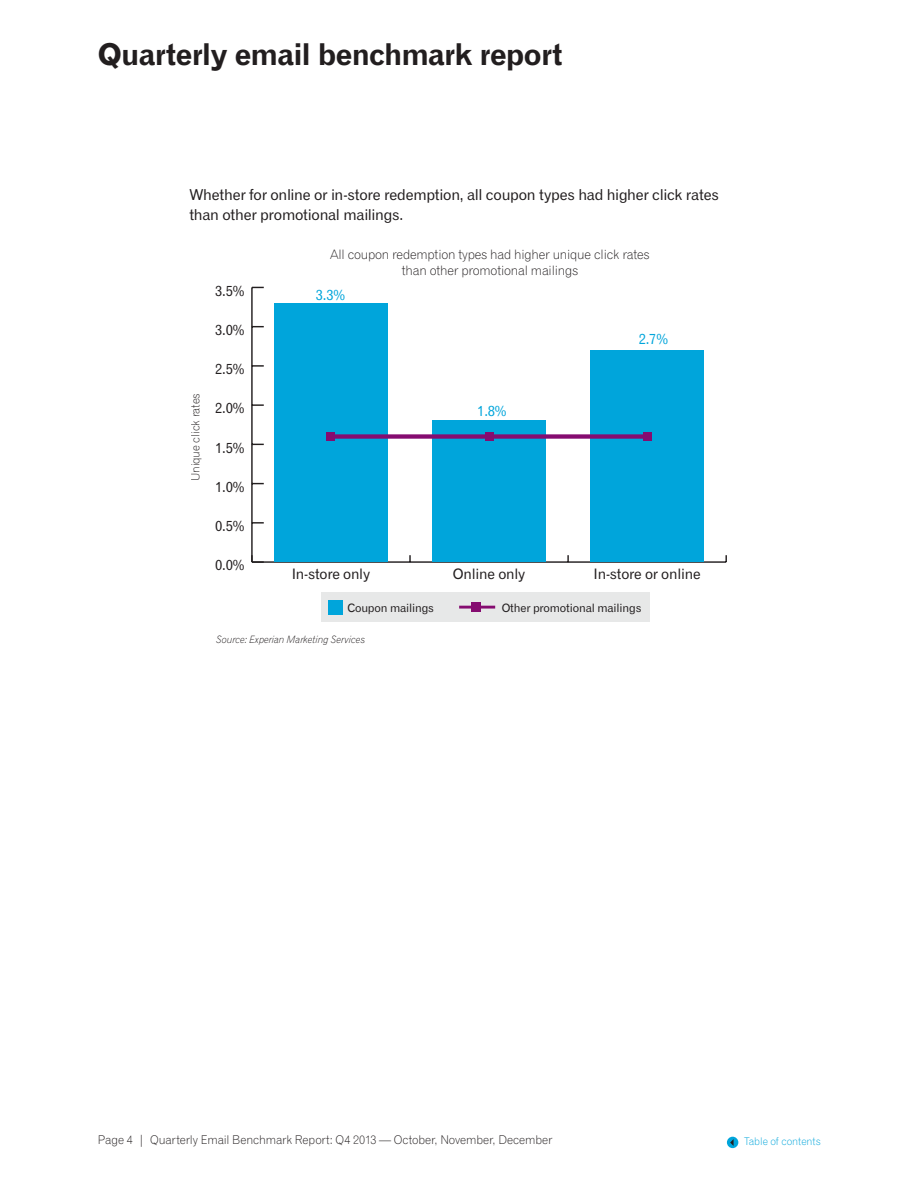
<style>
.page{position:relative;width:918px;height:1188px;background:#fff}
.page>*{position:absolute;margin:0;border:0;box-sizing:border-box;transform-origin:0 0}
.t1{font:30px "Gothic 720 BT Bold B";letter-spacing:-.025em;color:#221e1f}
.Body_Copy{font:15px/19.5px "Gothic 720 BT Roman B";letter-spacing:-.02em;color:#221e1f}
.t2{font:14.4px "Gothic 720 BT Roman B";letter-spacing:-.015em;color:#231f20}
.t3{font:14.4px "Gothic 720 BT Roman B";color:#00a5db}
.t4{font:12.9px/15.6px "Gothic 720 BT Light B";letter-spacing:-.015em;color:#231f20;text-align:center}
.t5{font:12px "Gothic 720 BT Light B";letter-spacing:-.01em;color:#221e1f}
.t6{font:11.55px "Gothic 720 BT Roman B";letter-spacing:-.015em;color:#231f20}
.t7{font:11.55px "Gothic 720 BT Light B";letter-spacing:-.015em;color:#231f20}
.t8{font:10.5px "Gothic 720 BT Light B";letter-spacing:-.005em;color:#00a5db}
.t9{font:10.05px "Gothic 720 BT Light Italic B";letter-spacing:-.015em;color:#231f20}
</style>
<div class="page">
<div style="left:727px;top:1137px;width:11px;height:11px;background:#00a5db;border-radius:50%"></div>
<svg style="left:730px;top:1139px;width:4px;height:7px"></svg>
<hr style="left:252px;top:561px;width:474px;height:2px;background:#231f20">
<svg style="left:409px;top:555px;width:2px;height:6px"></svg>
<svg style="left:567px;top:555px;width:2px;height:6px"></svg>
<svg style="left:725px;top:555px;width:2px;height:7px"></svg>
<hr style="left:251px;top:287px;width:2px;height:275px;background:#231f20">
<svg style="left:251px;top:555px;width:13px;height:8px"></svg>
<svg style="left:253px;top:522px;width:11px;height:2px"></svg>
<svg style="left:253px;top:404px;width:11px;height:2px"></svg>
<svg style="left:253px;top:365px;width:11px;height:2px"></svg>
<div style="left:274px;top:303px;width:114px;height:259px;background:#00a5db"></div>
<div style="left:432px;top:421px;width:114px;height:141px;background:#00a5db"></div>
<div style="left:590px;top:350px;width:114px;height:212px;background:#00a5db"></div>
<div style="left:321px;top:592px;width:328px;height:30px;background:#e7e8e8"></div>
<div style="left:329px;top:600px;width:14px;height:14px;background:#00a5db"></div>
<div style="left:471px;top:602px;width:10px;height:10px;background:#850c70"></div>
<hr style="left:459px;top:606px;width:36px;height:3px;background:#850c70">
<div style="left:331px;top:434px;width:158px;height:5px;background:#850c70"></div>
<div style="left:489px;top:434px;width:158px;height:5px;background:#850c70"></div>
<div style="left:327px;top:432px;width:8px;height:9px;background:#850c70"></div>
<div style="left:485px;top:432px;width:8px;height:9px;background:#850c70"></div>
<div style="left:643px;top:432px;width:8px;height:9px;background:#850c70"></div>
<h1 class="t1" style="left:98px;top:36px;width:467px">Quarterly email benchmark report</h1>
<p class="Body_Copy" style="left:189px;top:185px;width:531px">Whether for online or in-store redemption, all coupon types had higher click rates than other promotional mailings.</p>
<p class="t7" style="left:188px;top:481px;width:89px;rotate:-90deg">Unique click rates</p>
<p class="t2" style="left:215px;top:282px;width:31px">3.5%</p>
<p class="t2" style="left:215px;top:321px;width:31px">3.0%</p>
<p class="t2" style="left:215px;top:360px;width:31px">2.5%</p>
<p class="t2" style="left:215px;top:400px;width:31px">2.0%</p>
<p class="t2" style="left:215px;top:439px;width:31px">1.5%</p>
<p class="t2" style="left:215px;top:478px;width:31px">1.0%</p>
<p class="t2" style="left:215px;top:517px;width:31px">0.5%</p>
<p class="t2" style="left:215px;top:556px;width:31px">0.0%</p>
<p class="t4" style="left:330px;top:246px;width:321px">All coupon redemption types had higher unique click rates than other promotional mailings</p>
<p class="t3" style="left:316px;top:286px;width:31px">3.3%</p>
<p class="t3" style="left:477px;top:402px;width:31px">1.8%</p>
<p class="t3" style="left:639px;top:330px;width:31px">2.7%</p>
<p class="t2" style="left:292px;top:565px;width:80px">In-store only</p>
<p class="t2" style="left:453px;top:565px;width:74px">Online only</p>
<p class="t2" style="left:594px;top:565px;width:109px">In-store or online</p>
<p class="t6" style="left:347px;top:601px;width:88px">Coupon mailings</p>
<p class="t6" style="left:502px;top:601px;width:141px">Other promotional mailings</p>
<p class="t9" style="left:217px;top:633px;width:150px">Source: Experian Marketing Services</p>
<p class="t5" style="left:98px;top:1132px;width:456px">Page 4 | Quarterly Email Benchmark Report: Q4 2013 — October, November, December</p>
<p class="t8" style="left:745px;top:1135px;width:78px">Table of contents</p>
</div>
